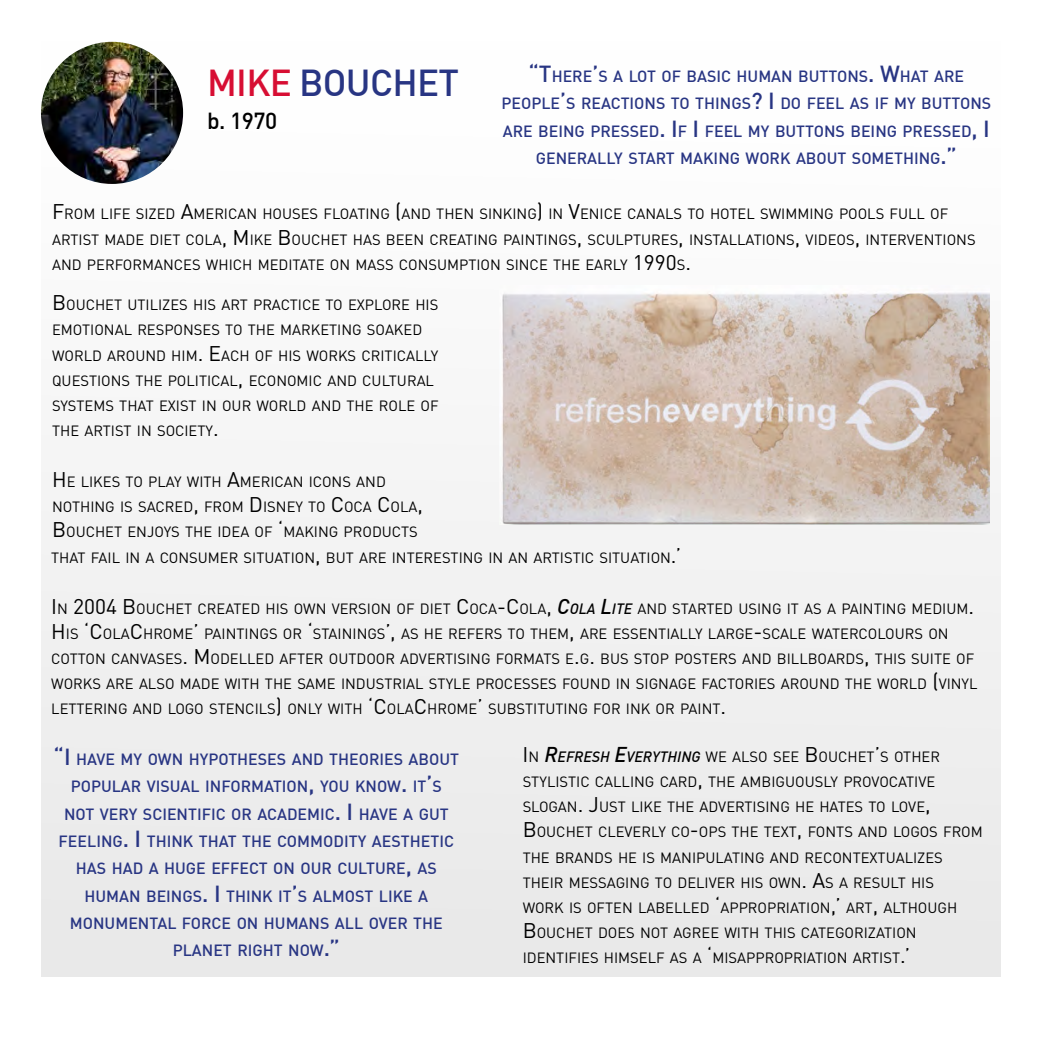
<style>
.page{position:relative;width:1042px;height:1042px;background:#fff}
.page>*{position:absolute;margin:0;border:0;box-sizing:border-box;transform-origin:0 0}
.t1{font:500 36.75px "DIN Offc";letter-spacing:-.02em;color:#283583}
.t2{font:500 22.75px "DIN Offc";color:#000}
.t3{font:500 15.92px/27.3px "DIN Offc";color:#283583;text-align:center}
.t4{font:14.7px/25.2px "DINOT";color:#000}
.s1{color:#d70e33}
.s2{font-size:22.75px}
.s3{font-size:21px}
.s4{font-family:"DIN Offc";font-weight:500;font-style:italic;font-size:21px}
.s5{font-family:"DIN Offc";font-weight:500;font-style:italic}
</style>
<div class="page">
<div style="left:41px;top:41px;width:959px;height:935px;background:#f2f2f2"></div>
<img style="left:41px;top:42px;width:142px;height:142px;border-radius:71px">
<img style="left:499px;top:285px;width:491px;height:240px">
<h1 class="t1" style="left:207px;top:59px;width:253px"><span class="s1">MIKE</span> BOUCHET</h1>
<h2 class="t2" style="left:207px;top:106px;width:72px">b. 1970</h2>
<p class="t3" style="left:501px;top:62px;width:491px"><span class="s2">“T</span>HERE<span class="s2">’</span>S A LOT OF BASIC HUMAN BUTTONS<span class="s2">. W</span>HAT ARE PEOPLE<span class="s2">’</span>S REACTIONS TO THINGS<span class="s2">? I</span> DO FEEL AS IF MY BUTTONS ARE BEING PRESSED <span class="s2">. I</span> F <span class="s2">I</span> FEEL MY BUTTONS BEING PRESSED <span class="s2">, I </span>GENERALLY START MAKING WORK ABOUT SOM ETHING<span class="s2">.”</span></p>
<p class="t4" style="left:52px;top:201px;width:925px"><span class="s3">F</span>ROM LIFE SIZED <span class="s3">A</span>M ERICAN HOUSES FLOATING <span class="s3">(</span>AND THEN SINKING<span class="s3">)</span> IN <span class="s3">V</span>ENICE CANALS TO HOTEL SWIMM ING POOLS FULL OF<br>ARTIST MADE DIET COLA<span class="s3">, M</span>IKE <span class="s3">B</span> OUCHET HAS BEEN CREATING PAINTINGS<span class="s3">,</span> SCULPTURES<span class="s3">,</span> INSTALLATIONS<span class="s3">,</span> VIDEOS<span class="s3">,</span> INTERVENTIONS<br>AND PERFORMANCES WHICH M EDITATE ON MASS CONSUM PTION SINCE THE EARLY <span class="s3">1990</span>S<span class="s3">.</span></p>
<p class="t4" style="left:52px;top:292px;width:388px"><span class="s3">B</span>OUCHET UTILIZES HIS ART PRACTICE TO EXPLORE HIS EM OTIONAL RESPONSES TO THE MARKETING SOAKED WORLD AROUND HIM <span class="s3">. E</span>ACH OF HIS WORKS CRITICALLY QUESTIONS THE POLITICAL<span class="s3">,</span> ECONOM IC AND CULTURAL SYSTEMS THAT EXIST IN OUR WORLD AND THE ROLE OF THE ARTIST IN SOCIETY<span class="s3">.</span></p>
<p class="t4" style="left:51px;top:468px;width:631px"><span class="s3">H</span> E LIKES TO PLAY WITH <span class="s3">A</span>M ERICAN ICONS AND<br>NOTHING IS SACRED<span class="s3">,</span> FROM <span class="s3">D</span> ISNEY TO <span class="s3">C</span>OCA <span class="s3">C</span>OLA<span class="s3">,<br>B</span>OUCHET ENJOYS THE IDEA OF <span class="s3">‘</span>MAKING PRODUCTS<br>THAT FAIL IN A CONSUM ER SITUATION<span class="s3">,</span> BUT ARE INTERESTING IN AN ARTISTIC SITUATION<span class="s3">.’</span></p>
<p class="t4" style="left:51px;top:595px;width:928px"><span class="s3">I</span> N <span class="s3">2004 B</span>OUCHET CREATED HIS OWN VERSION OF DIET <span class="s3">C</span>OCA<span class="s3">-C</span>OLA<span class="s3">,</span> <span class="s4">C</span><span class="s5">OLA</span> <span class="s4">L</span><span class="s5">ITE</span> AND STARTED USING IT AS A PAINTING M EDIUM <span class="s3">.<br>H</span> IS <span class="s3">‘C</span>OLA<span class="s3">C</span> HROM E<span class="s3">’</span> PAINTINGS OR <span class="s3">‘</span>STAININGS<span class="s3">’,</span> AS HE REFERS TO THEM <span class="s3">,</span> ARE ESSENTIALLY LARGE<span class="s3">-</span>SCALE WATERCOLOURS ON COTTON CANVASES<span class="s3">. M</span>ODELLED AFTER OUTDOOR ADVERTISING FORMATS E<span class="s3">.</span>G<span class="s3">.</span> BUS STOP POSTERS AND BILLBOARDS<span class="s3">,</span> THIS SUITE OF WORKS ARE ALSO MADE WITH THE SAM E INDUSTRIAL STYLE PROCESSES FOUND IN SIGNAGE FACTORIES AROUND THE WORLD <span class="s3">(</span>VINYL LETTERING AND LOGO STENCILS<span class="s3">)</span> ONLY WITH <span class="s3">‘C</span>OLA<span class="s3">C</span> HROM E<span class="s3">’</span> SUBSTITUTING FOR INK OR PAINT<span class="s3">.</span></p>
<p class="t4" style="left:523px;top:743px;width:459px"><span class="s3">I</span> N <span class="s4">R</span><span class="s5">EFRESH</span> <span class="s4">E</span><span class="s5">VERYTHING</span> WE ALSO SEE <span class="s3">B</span> OUCHET<span class="s3">’</span>S OTHER STYLISTIC CALLING CARD<span class="s3">,</span> THE AM BIGUOUSLY PROVOCATIVE SLOGAN<span class="s3">. J</span> UST LIKE THE ADVERTISING HE HATES TO LOVE<span class="s3">, B</span>OUCHET CLEVERLY CO<span class="s3">-</span>OPS THE TEXT<span class="s3">,</span> FONTS AND LOGOS FROM THE BRANDS HE IS MANIPULATING AND RECONTEXTUALIZES THEIR M ESSAGING TO DELIVER HIS OWN<span class="s3">. A</span>S A RESULT HIS<br>WORK IS OFTEN LABELLED <span class="s3">‘</span>APPROPRIATION<span class="s3">,’</span> ART<span class="s3">,</span> ALTHOUGH <span class="s3">B</span>OUCHET DOES NOT AGREE WITH THIS CATEGORIZATION IDENTIFIES HIMSELF AS A <span class="s3">‘</span>M ISAPPROPRIATION ARTIST<span class="s3">.’</span></p>
<p class="t3" style="left:54px;top:745px;width:406px"><span class="s2">“I</span> HAVE MY OWN HYPOTHESES AND THEORIES ABOUT POPULAR VISUAL INFORMATION<span class="s2">,</span> YOU KNOW<span class="s2">.</span> IT<span class="s2">’</span>S NOT VERY SCIENTIFIC OR ACADEM IC<span class="s2">. I</span> HAVE A GUT FEELING<span class="s2">. I</span> THINK THAT THE COMMODITY AESTHETIC HAS HAD A HUGE EFFECT ON OUR CULTURE<span class="s2">,</span> AS HUMAN BEINGS<span class="s2">. I</span> THINK IT<span class="s2">’</span>S ALMOST LIKE A<br>MONUM ENTAL FORCE ON HUMANS ALL OVER THE PLANET RIGHT NOW<span class="s2">.”</span></p>
</div>
